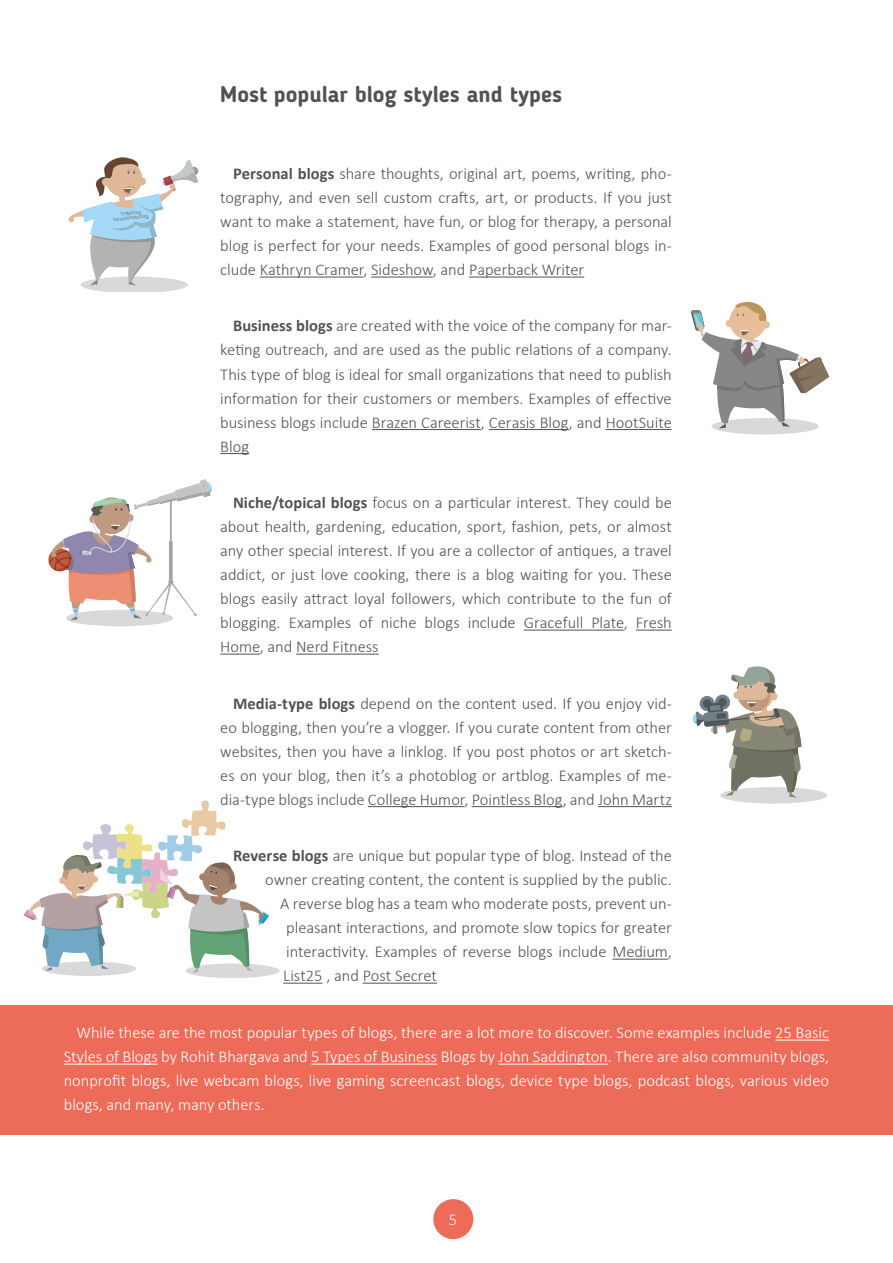
<style>
.page{position:relative;width:893px;height:1263px;background:#fff}
.page>*{position:absolute;margin:0;border:0;box-sizing:border-box;transform-origin:0 0}
.t1{font:700 22.5px "Blogger Sans";color:#515254}
.t2{font:300 16.5px/24px "Calibri";letter-spacing:-.005em;color:#515254;text-align:justify}
.t3{font:300 16.5px/24px "Calibri";color:#fff;text-align:justify}
.t4{font:italic 5.1px/4.9px "Arial";color:#738287;text-align:center;scale:1.4 1}
.s1{font-weight:700}
</style>
<div class="page">
<div style="left:433px;top:1199px;width:40px;height:40px;background:#ed6c59;border-radius:50%"></div>
<div style="left:0;top:1004px;width:893px;height:130px;background:#ed6c59"></div>
<hr style="left:775px;top:1040px;width:54px;height:1px;background:#fff">
<hr style="left:64px;top:1064px;width:94px;height:1px;background:#fff">
<hr style="left:311px;top:1064px;width:126px;height:1px;background:#fff">
<hr style="left:499px;top:1064px;width:109px;height:1px;background:#fff">
<svg style="left:69px;top:157px;width:130px;height:135px"></svg>
<div style="left:711px;top:418px;width:108px;height:17px;background:#d9d9d9;border-radius:50%"></div>
<svg style="left:691px;top:301px;width:138px;height:128px"></svg>
<svg style="left:48px;top:479px;width:164px;height:147px"></svg>
<div style="left:720px;top:787px;width:107px;height:17px;background:#d9d9d9;border-radius:50%"></div>
<svg style="left:692px;top:666px;width:109px;height:132px"></svg>
<div style="left:185px;top:963px;width:95px;height:15px;background:#d9d9d9;border-radius:50%"></div>
<div style="left:42px;top:961px;width:94px;height:15px;background:#d9d9d9;border-radius:50%"></div>
<svg style="left:23px;top:801px;width:246px;height:172px"></svg>
<hr style="left:260px;top:277px;width:103px;height:1px;background:#515254">
<hr style="left:371px;top:277px;width:62px;height:1px;background:#515254">
<hr style="left:469px;top:277px;width:115px;height:1px;background:#515254">
<hr style="left:372px;top:429px;width:109px;height:1px;background:#515254">
<hr style="left:489px;top:429px;width:80px;height:1px;background:#515254">
<hr style="left:606px;top:429px;width:66px;height:1px;background:#515254">
<svg style="left:220px;top:453px;width:29px;height:1px"></svg>
<hr style="left:524px;top:630px;width:100px;height:1px;background:#515254">
<hr style="left:636px;top:630px;width:36px;height:1px;background:#515254">
<hr style="left:220px;top:654px;width:40px;height:1px;background:#515254">
<hr style="left:296px;top:654px;width:83px;height:1px;background:#515254">
<hr style="left:368px;top:806px;width:96px;height:1px;background:#515254">
<hr style="left:472px;top:806px;width:91px;height:1px;background:#515254">
<hr style="left:598px;top:806px;width:74px;height:1px;background:#515254">
<hr style="left:612px;top:959px;width:56px;height:1px;background:#515254">
<hr style="left:283px;top:983px;width:40px;height:1px;background:#515254">
<hr style="left:363px;top:983px;width:74px;height:1px;background:#515254">
<p class="t4" style="left:113px;top:212px;width:27px;rotate:-7deg">Toblog ornottoblog</p>
<h1 class="t1" style="left:220px;top:81px;width:343px">Most popular blog styles and types</h1>
<p class="t2" style="left:220px;top:161px;width:453px;text-indent:13px"><span class="s1">Personal blogs</span> share thoughts, original art, poems, writing, pho&shy;tography, and even sell custom crafts, art, or products. If you just want to make a statement, have fun, or blog for therapy, a personal blog is perfect for your needs. Examples of good personal blogs in&shy;clude Kathryn Cramer, Sideshow, and Paperback Writer</p>
<p class="t2" style="left:220px;top:314px;width:453px;text-indent:13px"><span class="s1">Business blogs</span> are created with the voice of the company for mar&shy;keting outreach, and are used as the public relations of a company.<br>This type of blog is ideal for small organizations that need to publish information for their customers or members. Examples of effective business blogs include Brazen Careerist, Cerasis Blog, and HootSuite Blog</p>
<p class="t2" style="left:220px;top:490px;width:453px;text-indent:13px"><span class="s1">Niche/topical blogs</span> focus on a particular interest. They could be about health, gardening, education, sport, fashion, pets, or almost any other special interest. If you are a collector of antiques, a travel addict, or just love cooking, there is a blog waiting for you. These blogs easily attract loyal followers, which contribute to the fun of blogging. Examples of niche blogs include Gracefull Plate, Fresh Home, and Nerd Fitness</p>
<p class="t2" style="left:220px;top:691px;width:453px;text-indent:13px"><span class="s1">Media-type blogs</span> depend on the content used. If you enjoy vid&shy;eo blogging, then you’re a vlogger. If you curate content from other websites, then you have a linklog. If you post photos or art sketch&shy;es on your blog, then it’s a photoblog or artblog. Examples of me&shy;dia-type blogs include College Humor, Pointless Blog, and John Martz</p>
<p class="t2" style="left:233px;top:843px;width:440px"><span class="s1">Reverse blogs</span> are unique but popular type of blog. Instead of the</p>
<p class="t2" style="left:265px;top:867px;width:408px">owner creating content, the content is supplied by the public.</p>
<p class="t2" style="left:280px;top:891px;width:393px">A reverse blog has a team who moderate posts, prevent un-</p>
<p class="t2" style="left:286px;top:915px;width:387px">pleasant interactions, and promote slow topics for greater</p>
<p class="t2" style="left:286px;top:939px;width:387px">interactivity. Examples of reverse blogs include Medium,</p>
<p class="t2" style="left:283px;top:963px;width:155px">List25 , and Post Secret</p>
<p class="t3" style="left:64px;top:1020px;width:767px;text-indent:13px">While these are the most popular types of blogs, there are a lot more to discover. Some examples include 25 Basic Styles of Blogs by Rohit Bhargava and 5 Types of Business Blogs by John Saddington. There are also community blogs, nonprofit blogs, live webcam blogs, live gaming screencast blogs, device type blogs, podcast blogs, various video blogs, and many, many others.</p>
<p class="t3" style="left:449px;top:1208px;width:10px">5</p>
</div>
